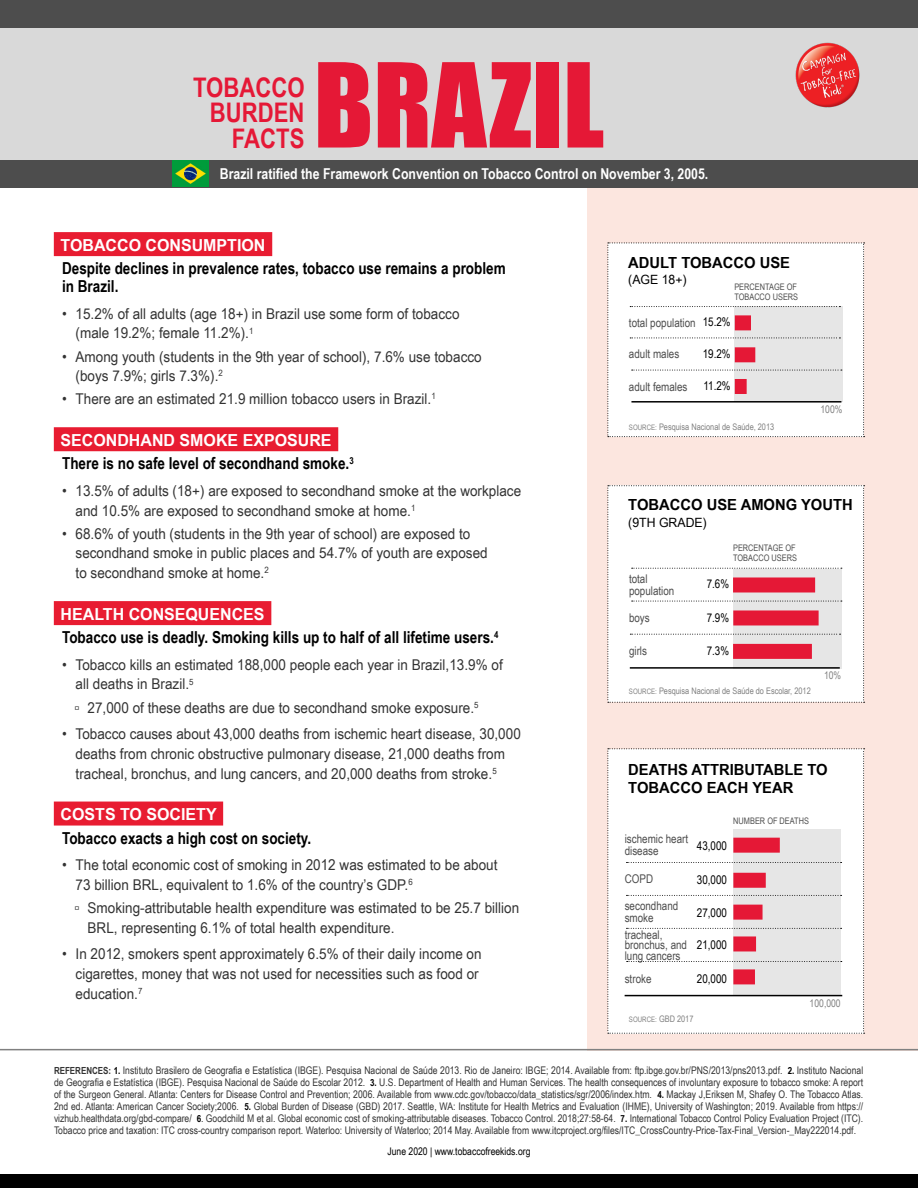
<style>
.page{position:relative;width:918px;height:1188px;background:#fff}
.page>*{position:absolute;margin:0;border:0;box-sizing:border-box;transform-origin:0 0}
.h_country{font:108px "Impact";color:#e51836}
.h_country-2{font:700 27px/25.5px "Arial Narrow";color:#e51836;text-align:right}
.red_box{font:700 16.65px "Arial Narrow";color:#fff;scale:1.18 1}
.p1_new{font:700 16.5px/18px "Arial Narrow";color:#000}
.h_figure{font:700 15.3px/18px "Arial Narrow";color:#000;scale:1.18 1}
.notes{font:700 15px "Arial Narrow";color:#fff}
.t1{font:14.85px/19.8px "Arial Narrow";color:#333;scale:1.11 1}
.h_figure-2{font:12.75px "Arial Narrow";color:#000;scale:1.18 1}
.labels{font:12px/12px "Arial Narrow";color:#4d4d4d}
.graph_numbers{font:12px "Arial Narrow";color:#000}
.endnotes{font:10.5px/12px "Arial Narrow";color:#333;text-align:justify}
.date_and_website{font:10.5px "Arial Narrow";color:#000}
.graph_numbers-2{font:10.5px "Arial Narrow";color:#808080}
.source{font:9px "Arial Narrow";color:#808080}
.labels-2{font:9px/10.5px "Arial Narrow";color:#4d4d4d}
.source-2{font:7.5px "Arial Narrow";color:#808080}
.s1{font-size:7.5px}
.s2{font-size:9px}
.s3{font-weight:700;font-size:9.75px}
.s4{font-weight:700;font-size:9.75px;color:#000}
</style>
<div class="page">
<div style="left:587px;top:187px;width:331px;height:863px;background:#fce6df"></div>
<hr style="left:0;top:1049px;width:918px;height:1px;background:#808080">
<div style="left:0;top:1174px;width:918px;height:14px;background:#000"></div>
<div style="left:54px;top:232px;width:218px;height:24px;background:#e81c31"></div>
<div style="left:54px;top:427px;width:284px;height:24px;background:#e81c31"></div>
<div style="left:54px;top:601px;width:217px;height:24px;background:#e81c31"></div>
<div style="left:54px;top:802px;width:169px;height:24px;background:#e81c31"></div>
<div style="left:0;top:28px;width:918px;height:133px;background:#d9d9d9"></div>
<svg style="left:608px;top:243px;width:257px;height:194px"></svg>
<div style="left:735px;top:315px;width:16px;height:15px;background:#e51836"></div>
<div style="left:735px;top:347px;width:20px;height:15px;background:#e51836"></div>
<div style="left:735px;top:379px;width:12px;height:15px;background:#e51836"></div>
<svg style="left:608px;top:485px;width:257px;height:218px"></svg>
<div style="left:733px;top:577px;width:82px;height:15px;background:#e51836"></div>
<div style="left:733px;top:610px;width:86px;height:15px;background:#e51836"></div>
<div style="left:733px;top:644px;width:79px;height:15px;background:#e51836"></div>
<svg style="left:608px;top:748px;width:257px;height:286px"></svg>
<div style="left:733px;top:838px;width:47px;height:15px;background:#e51836"></div>
<div style="left:733px;top:873px;width:33px;height:15px;background:#e51836"></div>
<div style="left:733px;top:905px;width:30px;height:15px;background:#e51836"></div>
<div style="left:733px;top:936px;width:23px;height:15px;background:#e51836"></div>
<div style="left:733px;top:969px;width:22px;height:15px;background:#e51836"></div>
<img style="left:795px;top:42px;width:65px;height:66px">
<div style="left:0;top:160px;width:918px;height:27px;background:#4d4d4d"></div>
<img style="left:172px;top:161px;width:37px;height:25px">
<div style="left:0;top:0;width:918px;height:28px;background:#4d4d4d"></div>
<p class="h_country" style="left:314px;top:39px;width:292px">BRAZIL</p>
<p class="notes" style="left:220px;top:165px;width:490px">Brazil ratified the Framework Convention on Tobacco Control on November 3, 2005.</p>
<p class="h_country-2" style="left:193px;top:74px;width:113px">TOBACCO<br>BURDEN</p>
<p class="h_country-2" style="left:232px;top:125px;width:74px">FACTS</p>
<p class="red_box" style="left:61px;top:235px;width:175px">TOBACCO CONSUMPTION</p>
<p class="p1_new" style="left:62px;top:259px;width:445px">Despite declines in prevalence rates, tobacco use remains a problem in Brazil.</p>
<p class="t1" style="left:76px;top:303px;width:347px;text-indent:-14px">• 15.2% of all adults (age 18+) in Brazil use some form of tobacco (male 19.2%; female 11.2%).<sup>1</sup></p>
<p class="t1" style="left:76px;top:346px;width:367px;text-indent:-14px">• Among youth (students in the 9th year of school), 7.6% use tobacco (boys 7.9%; girls 7.3%).<sup>2</sup></p>
<p class="t1" style="left:62px;top:389px;width:338px">• There are an estimated 21.9 million tobacco users in Brazil.<sup>1</sup></p>
<p class="red_box" style="left:61px;top:430px;width:231px">SECONDHAND SMOKE EXPOSURE</p>
<p class="p1_new" style="left:62px;top:454px;width:293px">There is no safe level of secondhand smoke.<sup>3</sup></p>
<p class="t1" style="left:76px;top:480px;width:403px;text-indent:-14px">• 13.5% of adults (18+) are exposed to secondhand smoke at the workplace and 10.5% are exposed to secondhand smoke at home.<sup>1</sup></p>
<p class="t1" style="left:76px;top:523px;width:373px;text-indent:-14px">• 68.6% of youth (students in the 9th year of school) are exposed to secondhand smoke in public places and 54.7% of youth are exposed to secondhand smoke at home.<sup>2</sup></p>
<p class="red_box" style="left:61px;top:604px;width:174px">HEALTH CONSEQUENCES</p>
<p class="p1_new" style="left:62px;top:628px;width:438px">Tobacco use is deadly. Smoking kills up to half of all lifetime users.<sup>4</sup></p>
<p class="t1" style="left:76px;top:654px;width:386px;text-indent:-14px">• Tobacco kills an estimated 188,000 people each year in Brazil,13.9% of all deaths in Brazil.<sup>5</sup></p>
<p class="t1" style="left:74px;top:697px;width:366px">▫ 27,000 of these deaths are due to secondhand smoke exposure.<sup>5</sup></p>
<p class="t1" style="left:76px;top:723px;width:403px;text-indent:-14px">• Tobacco causes about 43,000 deaths from ischemic heart disease, 30,000 deaths from chronic obstructive pulmonary disease, 21,000 deaths from tracheal, bronchus, and lung cancers, and 20,000 deaths from stroke.<sup>5</sup></p>
<p class="red_box" style="left:61px;top:805px;width:134px">COSTS TO SOCIETY</p>
<p class="p1_new" style="left:62px;top:829px;width:251px">Tobacco exacts a high cost on society.</p>
<p class="t1" style="left:76px;top:854px;width:382px;text-indent:-14px">• The total economic cost of smoking in 2012 was estimated to be about<br>73 billion BRL, equivalent to 1.6% of the country’s GDP.<sup>6</sup></p>
<p class="t1" style="left:88px;top:897px;width:390px;text-indent:-14px">▫ Smoking-attributable health expenditure was estimated to be 25.7 billion<br>BRL, representing 6.1% of total health expenditure.</p>
<p class="t1" style="left:76px;top:944px;width:367px;text-indent:-14px">• In 2012, smokers spent approximately 6.5% of their daily income on cigarettes, money that was not used for necessities such as food or education.<sup>7</sup></p>
<p class="h_figure" style="left:628px;top:253px;width:139px">ADULT TOBACCO USE</p>
<p class="h_figure-2" style="left:628px;top:270px;width:51px">(AGE 18+)</p>
<p class="labels-2" style="left:734px;top:281px;width:65px">PERCENTAGE OF<br>TOBACCO USERS</p>
<p class="labels" style="left:629px;top:316px;width:68px">total population</p>
<p class="labels" style="left:629px;top:348px;width:52px">adult males</p>
<p class="labels" style="left:629px;top:380px;width:60px">adult females</p>
<p class="graph_numbers" style="left:703px;top:313px;width:29px">15.2%</p>
<p class="graph_numbers" style="left:703px;top:345px;width:29px">19.2%</p>
<p class="graph_numbers" style="left:703px;top:377px;width:29px">11.2%</p>
<p class="source" style="left:629px;top:420px;width:147px"><span class="s1">SOURCE:</span> Pesquisa Nacional de Saúde, 2013</p>
<p class="graph_numbers-2" style="left:820px;top:402px;width:24px">100%</p>
<p class="h_figure" style="left:628px;top:496px;width:192px">TOBACCO USE AMONG YOUTH</p>
<p class="h_figure-2" style="left:628px;top:513px;width:68px">(9TH GRADE)</p>
<p class="labels" style="left:629px;top:573px;width:47px">total population</p>
<p class="labels" style="left:629px;top:612px;width:22px">boys</p>
<p class="labels" style="left:629px;top:645px;width:20px">girls</p>
<p class="labels-2" style="left:733px;top:542px;width:65px">PERCENTAGE OF<br>TOBACCO USERS</p>
<p class="graph_numbers" style="left:707px;top:575px;width:24px">7.6%</p>
<p class="graph_numbers" style="left:707px;top:609px;width:24px">7.9%</p>
<p class="graph_numbers" style="left:707px;top:642px;width:24px">7.3%</p>
<p class="source" style="left:629px;top:685px;width:183px"><span class="s1">SOURCE:</span> Pesquisa Nacional de Saúde do Escolar, 2012</p>
<p class="graph_numbers-2" style="left:824px;top:667px;width:19px">10%</p>
<p class="h_figure" style="left:628px;top:760px;width:170px">DEATHS ATTRIBUTABLE TO<br>TOBACCO EACH YEAR</p>
<p class="labels" style="left:625px;top:833px;width:65px">ischemic heart disease</p>
<p class="labels" style="left:625px;top:872px;width:30px">COPD</p>
<p class="labels" style="left:625px;top:900px;width:55px">secondhand smoke</p>
<p class="labels" style="left:625px;top:929px;width:64px;line-height:10.5px">tracheal, bronchus, and lung cancers</p>
<p class="labels-2" style="left:733px;top:815px;width:77px">NUMBER OF DEATHS</p>
<p class="graph_numbers" style="left:697px;top:837px;width:32px">43,000</p>
<p class="graph_numbers" style="left:697px;top:870px;width:32px">30,000</p>
<p class="graph_numbers" style="left:697px;top:904px;width:32px">27,000</p>
<p class="graph_numbers" style="left:697px;top:936px;width:32px">21,000</p>
<p class="labels" style="left:625px;top:972px;width:28px">stroke</p>
<p class="graph_numbers" style="left:697px;top:970px;width:32px">20,000</p>
<p class="source-2" style="left:629px;top:1014px;width:66px">SOURCE: <span class="s2">GBD 2017</span></p>
<p class="graph_numbers-2" style="left:810px;top:996px;width:33px">100,000</p>
<p class="endnotes" style="left:54px;top:1064px;width:811px"><span class="s3">REFERENCES:</span> <span class="s4">1.</span> Instituto Brasilero de Geografia e Estatística (IBGE). Pesquisa Nacional de Saúde 2013. Rio de Janeiro: IBGE; 2014. Available from: ftp.ibge.gov.br/PNS/2013/pns2013.pdf. <span class="s4">2.</span> Instituto Nacional de Geografia e Estatística (IBGE). Pesquisa Nacional de Saúde do Escolar 2012. <span class="s4">3.</span> U.S. Department of Health and Human Services. The health consequences of involuntary exposure to tobacco smoke: A report of the Surgeon General. Atlanta: Centers for Disease Control and Prevention; 2006. Available from www.cdc.gov/tobacco/data_statistics/sgr/2006/index.htm. <span class="s4">4.</span> Mackay J,Eriksen M, Shafey O. The Tobacco Atlas.<br>2nd ed. Atlanta: American Cancer Society;2006. <span class="s4">5.</span> Global Burden of Disease (GBD) 2017. Seattle, WA: Institute for Health Metrics and Evaluation (IHME), University of Washington; 2019. Available from https:// vizhub.healthdata.org/gbd-compare/ <span class="s4">6</span>. Goodchild M et al. Global economic cost of smoking-attributable diseases. Tobacco Control. 2018;27:58-64. <span class="s4">7.</span> International Tobacco Control Policy Evaluation Project (ITC).<br>Tobacco price and taxation: ITC cross-country comparison report. Waterloo: University of Waterloo; 2014 May. Available from www.itcproject.org/files/ITC_CrossCountry-Price-Tax-Final_Version-_May222014.pdf.</p>
<p class="date_and_website" style="left:388px;top:1144px;width:144px">June 2020 | www.tobaccofreekids.org</p>
</div>
